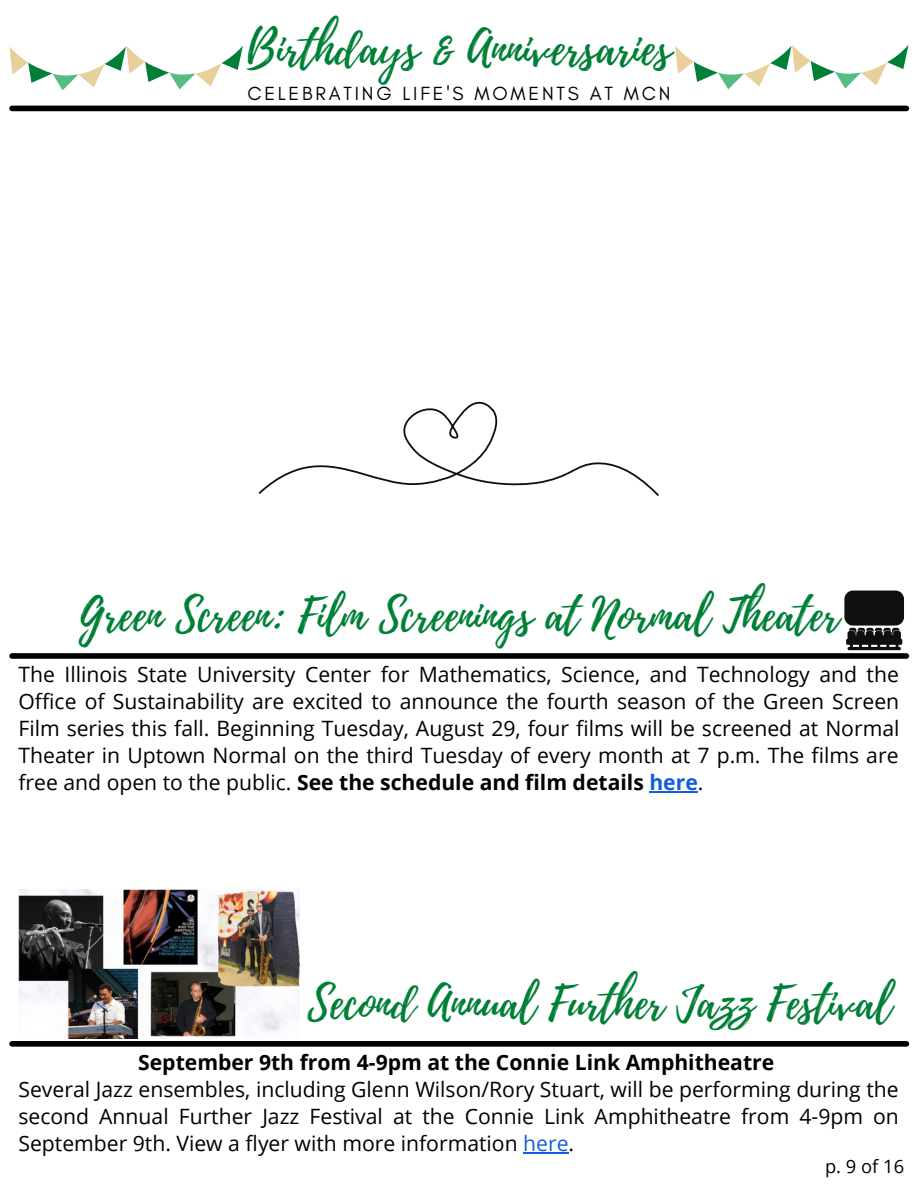
<style>
.page{position:relative;width:918px;height:1188px;background:#fff}
.page>*{position:absolute;margin:0;border:0;box-sizing:border-box;transform-origin:0 0}
.t1{font:46.5px "Playlist Script";color:#008037}
.t2{font:45.15px "Playlist Script";color:#008037}
.t3{font:21.15px/27px "Open Sans";color:#000;text-align:justify}
.t4{font:700 21.15px "Open Sans";color:#000}
.t5{font:19.35px "Glacial Indifference";letter-spacing:.145em;color:#000}
.t6{font:18.3px "Open Sans";color:#000}
.s1{font-weight:700}
.s2{font-weight:700;color:#115ddf}
.s3{color:#115ddf}
</style>
<div class="page">
<svg style="left:259px;top:401px;width:400px;height:95px"></svg>
<div style="left:12px;top:106px;width:894px;height:5px;background:#000"></div>
<svg style="left:9px;top:46px;width:234px;height:44px"></svg>
<svg style="left:675px;top:45px;width:234px;height:44px"></svg>
<hr style="left:523px;top:1152px;width:46px;height:1px;background:#115ddf">
<div style="left:12px;top:1041px;width:894px;height:6px;background:#000"></div>
<img style="left:18px;top:890px;width:282px;height:148px">
<hr style="left:649px;top:791px;width:49px;height:1px;background:#115ddf">
<div style="left:12px;top:653px;width:894px;height:6px;background:#000"></div>
<svg style="left:844px;top:591px;width:60px;height:59px;background:#323030"></svg>
<p class="t1" style="left:247px;top:15px;width:426px">Birthdays &amp; Anniversaries</p>
<p class="t5" style="left:247px;top:82px;width:425px">CELEBRATING LIFE'S MOMENTS AT MCN</p>
<p class="t2" style="left:79px;top:583px;width:762px">Green Screen: Film Screenings at Normal Theater</p>
<p class="t3" style="left:18px;top:660px;width:882px">The Illinois State University Center for Mathematics, Science, and Technology and the Office of Sustainability are excited to announce the fourth season of the Green Screen Film series this fall. Beginning Tuesday, August 29, four films will be screened at Normal Theater in Uptown Normal on the third Tuesday of every month at 7 p.m. The films are free and open to the public. <span class="s1">See the schedule and film details</span> <span class="s2">here</span>.</p>
<p class="t2" style="left:308px;top:971px;width:586px">Second Annual Further Jazz Festival</p>
<p class="t4" style="left:138px;top:1047px;width:638px">September 9th from 4-9pm at the Connie Link Amphitheatre</p>
<p class="t3" style="left:18px;top:1075px;width:882px">Several Jazz ensembles, including Glenn Wilson/Rory Stuart, will be performing during the second Annual Further Jazz Festival at the Connie Link Amphitheatre from 4-9pm on September 9th. View a flyer with more information <span class="s3">here</span>.</p>
<p class="t6" style="left:825px;top:1153px;width:81px">p. 9 of 16</p>
</div>
